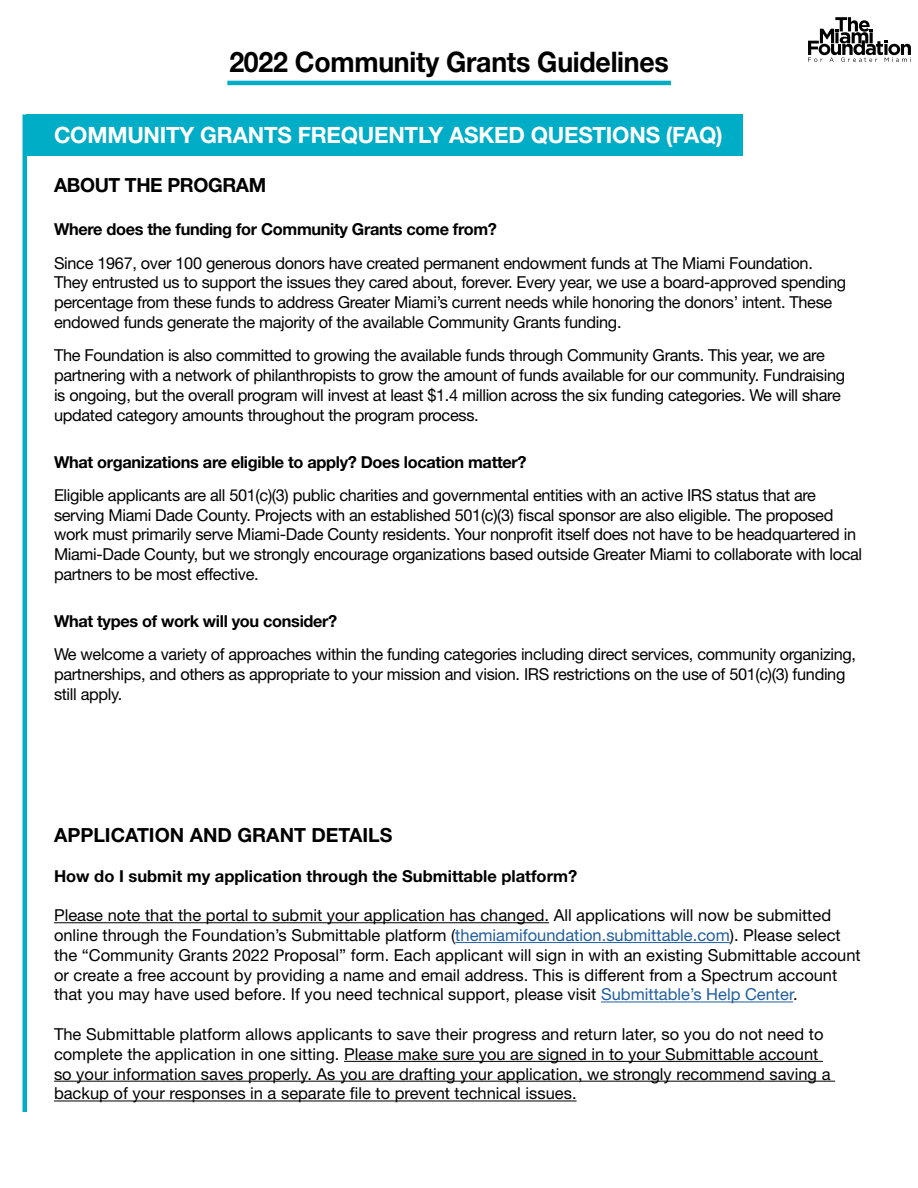
<style>
.page{position:relative;width:918px;height:1188px;background:#fff}
.page>*{position:absolute;margin:0;border:0;box-sizing:border-box;transform-origin:0 0}
.t1{font:700 28.35px "Helvetica Neue LT Std";letter-spacing:-.01em;color:#000;scale:.94 1}
.t2{font:700 22.5px "Helvetica Neue LT Std";letter-spacing:-.01em;color:#fff}
.t3{font:700 19.5px "Helvetica Neue LT Std";color:#000}
.t4{font:700 19.5px "Helvetica Neue LT Std";letter-spacing:-.02em;color:#000}
.t5{font:16.5px/19.8px "Helvetica Neue LT Std";letter-spacing:-.02em;color:#000}
.t6{font:16.5px/19.8px "Helvetica Neue LT Std";color:#000}
.t7{font:700 16.5px "Helvetica Neue LT Std";letter-spacing:-.02em;color:#000}
.t8{font:700 16.5px "Helvetica Neue LT Std";color:#000}
.s1{color:#215e9e}
</style>
<div class="page">
<div style="left:26px;top:114px;width:716px;height:42px;background:#00adc6"></div>
<svg style="left:808px;top:17px;width:103px;height:45px"></svg>
<div style="left:22px;top:114px;width:5px;height:998px;background:#00adc6"></div>
<hr style="left:227px;top:81px;width:444px;height:4px;background:#00adc6">
<hr style="left:54px;top:922px;width:495px;height:1px;background:#000">
<hr style="left:455px;top:942px;width:275px;height:1px;background:#215e9e">
<hr style="left:601px;top:1002px;width:192px;height:1px;background:#215e9e">
<hr style="left:344px;top:1061px;width:479px;height:1px;background:#000">
<hr style="left:54px;top:1081px;width:781px;height:1px;background:#000">
<hr style="left:54px;top:1101px;width:523px;height:1px;background:#000">
<h1 class="t1" style="left:229px;top:44px;width:469px">2022 Community Grants Guidelines</h1>
<h2 class="t2" style="left:54px;top:121px;width:670px">COMMUNITY GRANTS FREQUENTLY ASKED QUESTIONS (FAQ)</h2>
<p class="t4" style="left:54px;top:173px;width:214px">ABOUT THE PROGRAM</p>
<p class="t7" style="left:54px;top:219px;width:445px">Where does the funding for Community Grants come from?</p>
<p class="t5" style="left:54px;top:253px;width:794px">Since 1967, over 100 generous donors have created permanent endowment funds at The Miami Foundation.<br>They entrusted us to support the issues they cared about, forever. Every year, we use a board-approved spending percentage from these funds to address Greater Miami’s current needs while honoring the donors’ intent. These endowed funds generate the majority of the available Community Grants funding.</p>
<p class="t5" style="left:54px;top:345px;width:793px">The Foundation is also committed to growing the available funds through Community Grants. This year, we are partnering with a network of philanthropists to grow the amount of funds available for our community. Fundraising is ongoing, but the overall program will invest at least $1.4 million across the six funding categories. We will share updated category amounts throughout the program process.</p>
<p class="t7" style="left:54px;top:451px;width:474px">What organizations are eligible to apply? Does location matter?</p>
<p class="t5" style="left:54px;top:485px;width:810px">Eligible applicants are all 501(c)(3) public charities and governmental entities with an active IRS status that are serving Miami Dade County. Projects with an established 501(c)(3) fiscal sponsor are also eligible. The proposed work must primarily serve Miami-Dade County residents. Your nonprofit itself does not have to be headquartered in Miami-Dade County, but we strongly encourage organizations based outside Greater Miami to collaborate with local partners to be most effective.</p>
<p class="t7" style="left:54px;top:611px;width:285px">What types of work will you consider?</p>
<p class="t5" style="left:54px;top:644px;width:804px">We welcome a variety of approaches within the funding categories including direct services, community organizing, partnerships, and others as appropriate to your mission and vision. IRS restrictions on the use of 501(c)(3) funding still apply.</p>
<p class="t3" style="left:54px;top:823px;width:340px">APPLICATION AND GRANT DETAILS</p>
<p class="t8" style="left:54px;top:865px;width:525px">How do I submit my application through the Submittable platform?</p>
<p class="t6" style="left:54px;top:905px;width:808px">Please note that the portal to submit your application has changed. All applications will now be submitted online through the Foundation’s Submittable platform (<span class="s1">themiamifoundation.submittable.com</span>). Please select the “Community Grants 2022 Proposal” form. Each applicant will sign in with an existing Submittable account or create a free account by providing a name and email address. This is different from a Spectrum account that you may have used before. If you need technical support, please visit <span class="s1">Submittable’s Help Center</span>.</p>
<p class="t6" style="left:54px;top:1024px;width:778px">The Submittable platform allows applicants to save their progress and return later, so you do not need to complete the application in one sitting. Please make sure you are signed in to your Submittable account so your information saves properly. As you are drafting your application, we strongly recommend saving a backup of your responses in a separate file to prevent technical issues.</p>
</div>
